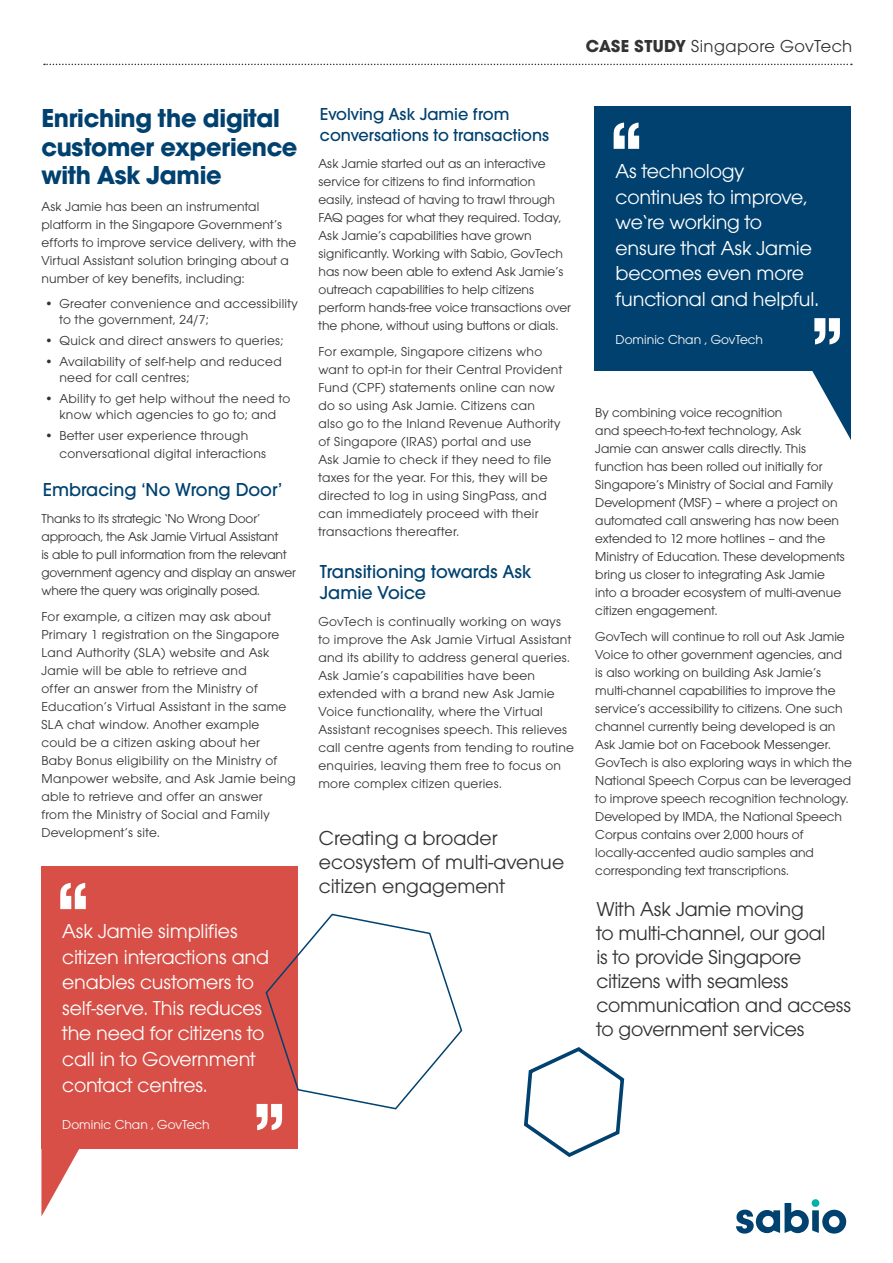
<style>
.page{position:relative;width:893px;height:1263px;background:#fff}
.page>*{position:absolute;margin:0;border:0;box-sizing:border-box;transform-origin:0 0}
.body{font:700 27px/28.5px "Avant Garde Gothic Itc T";letter-spacing:-.01em;color:#00416f}
.t1{font:21px/25.7px "Avant Garde Gothic Itc T";letter-spacing:-.01em;color:#fff}
.body-2{font:21px/24px "Avant Garde Gothic Itc T";letter-spacing:-.01em;color:#333}
.subheader{font:500 19.5px/21px "Avant Garde Gothic Itc T";color:#00416f}
.subheader-2{font:500 18px/21px "Avant Garde Gothic Itc T";color:#00416f}
.t2{font:18px "Avant Garde Gothic Itc T";letter-spacing:.02em;color:#333}
.body-3{font:13.5px/18px "Avant Garde Gothic Itc T";color:#333}
.body-4{font:13.5px/18px "Avant Garde Gothic Itc T";letter-spacing:.02em;color:#333}
.t3{font:13.5px "Avant Garde Gothic Itc T";color:#fff}
.s1{font-weight:700}
.s2{font-size:23.55px}
</style>
<div class="page">
<svg style="left:736px;top:1199px;width:110px;height:34px"></svg>
<svg style="left:44px;top:64px;width:808px;height:1px"></svg>
<svg style="left:41px;top:1149px;width:38px;height:67px"></svg>
<div style="left:41px;top:866px;width:257px;height:283px;background:#d74f46"></div>
<svg style="left:60px;top:883px;width:26px;height:26px"></svg>
<div style="left:595px;top:106px;width:256px;height:265px;background:#00416f"></div>
<svg style="left:614px;top:123px;width:25px;height:26px"></svg>
<svg style="left:812px;top:318px;width:39px;height:122px"></svg>
<svg style="left:524px;top:1047px;width:101px;height:110px"></svg>
<svg style="left:257px;top:913px;width:206px;height:217px"></svg>
<p class="t2" style="left:586px;top:36px;width:268px"><span class="s1">CASE STUDY</span> Singapore GovTech</p>
<p class="body" style="left:41px;top:103px;width:258px">Enriching the digital customer experience with Ask Jamie</p>
<p class="body-3" style="left:41px;top:197px;width:256px">Ask Jamie has been an instrumental platform in the Singapore Government’s efforts to improve service delivery, with the Virtual Assistant solution bringing about a number of key benefits, including:</p>
<p class="body-4" style="left:59px;top:295px;width:240px;line-height:16.5px;text-indent:-15px">• Greater convenience and accessibility to the government, 24/7;</p>
<p class="body-4" style="left:44px;top:331px;width:240px">• Quick and direct answers to queries;</p>
<p class="body-4" style="left:59px;top:353px;width:224px;line-height:16.5px;text-indent:-15px">• Availability of self-help and reduced need for call centres;</p>
<p class="body-4" style="left:44px;top:390px;width:247px;line-height:16.5px;text-align:center">• Ability to get help without the need to know which agencies to go to; and</p>
<p class="body-4" style="left:59px;top:426px;width:208px;text-indent:-15px">• Better user experience through conversational digital interactions</p>
<p class="subheader" style="left:43px;top:479px;width:241px">Embracing ‘No Wrong Door’</p>
<p class="body-3" style="left:41px;top:509px;width:256px">Thanks to its strategic ‘No Wrong Door’ approach, the Ask Jamie Virtual Assistant<br>is able to pull information from the relevant government agency and display an answer where the query was originally posed.</p>
<p class="body-4" style="left:41px;top:607px;width:256px">For example, a citizen may ask about Primary 1 registration on the Singapore Land Authority (SLA) website and Ask Jamie will be able to retrieve and<br>offer an answer from the Ministry of Education’s Virtual Assistant in the same SLA chat window. Another example could be a citizen asking about her<br>Baby Bonus eligibility on the Ministry of Manpower website, and Ask Jamie being able to retrieve and offer an answer<br>from the Ministry of Social and Family Development’s site.</p>
<p class="t1" style="left:62px;top:918px;width:208px">Ask Jamie simplifies citizen interactions and enables customers to self-serve. This reduces the need for citizens to call in to Government contact centres.</p>
<p class="t3" style="left:62px;top:1117px;width:149px">Dominic Chan , GovTech</p>
<p class="subheader-2" style="left:320px;top:103px;width:231px">Evolving Ask Jamie from conversations to transactions</p>
<p class="body-3" style="left:318px;top:154px;width:254px">Ask Jamie started out as an interactive service for citizens to find information easily, instead of having to trawl through FAQ pages for what they required. Today, Ask Jamie’s capabilities have grown significantly. Working with Sabio, GovTech has now been able to extend Ask Jamie’s outreach capabilities to help citizens perform hands-free voice transactions over the phone, without using buttons or dials.</p>
<p class="body-4" style="left:318px;top:342px;width:245px">For example, Singapore citizens who want to opt-in for their Central Provident Fund (CPF) statements online can now do so using Ask Jamie. Citizens can also go to the Inland Revenue Authority of Singapore (IRAS) portal and use<br>Ask Jamie to check if they need to file taxes for the year. For this, they will be directed to log in using SingPass, and can immediately proceed with their transactions thereafter.</p>
<p class="subheader" style="left:320px;top:561px;width:213px">Transitioning towards Ask<br>Jamie Voice</p>
<p class="body-4" style="left:318px;top:612px;width:257px">GovTech is continually working on ways to improve the Ask Jamie Virtual Assistant and its ability to address general queries.<br>Ask Jamie’s capabilities have been extended with a brand new Ask Jamie Voice functionality, where the Virtual Assistant recognises speech. This relieves call centre agents from tending to routine enquiries, leaving them free to focus on more complex citizen queries.</p>
<p class="body-2" style="left:319px;top:826px;width:247px">Creating a broader ecosystem of multi-avenue citizen engagement</p>
<p class="t1" style="left:616px;top:158px;width:205px">As technology continues to improve, we‘re working to ensure that Ask Jamie becomes even more functional and helpful<span class="s2">.</span></p>
<p class="t3" style="left:616px;top:331px;width:149px">Dominic Chan , GovTech</p>
<p class="body-3" style="left:595px;top:403px;width:251px">By combining voice recognition<br>and speech-to-text technology, Ask<br>Jamie can answer calls directly. This function has been rolled out initially for Singapore’s Ministry of Social and Family Development (MSF) – where a project on automated call answering has now been extended to 12 more hotlines – and the Ministry of Education. These developments bring us closer to integrating Ask Jamie into a broader ecosystem of multi-avenue citizen engagement.</p>
<p class="body-3" style="left:595px;top:627px;width:258px">GovTech will continue to roll out Ask Jamie Voice to other government agencies, and is also working on building Ask Jamie’s multi-channel capabilities to improve the service’s accessibility to citizens. One such channel currently being developed is an Ask Jamie bot on Facebook Messenger.<br>GovTech is also exploring ways in which the National Speech Corpus can be leveraged to improve speech recognition technology.<br>Developed by IMDA, the National Speech Corpus contains over 2,000 hours of locally-accented audio samples and corresponding text transcriptions.</p>
<p class="body-2" style="left:596px;top:897px;width:256px">With Ask Jamie moving<br>to multi-channel, our goal<br>is to provide Singapore citizens with seamless communication and access to government services</p>
</div>
